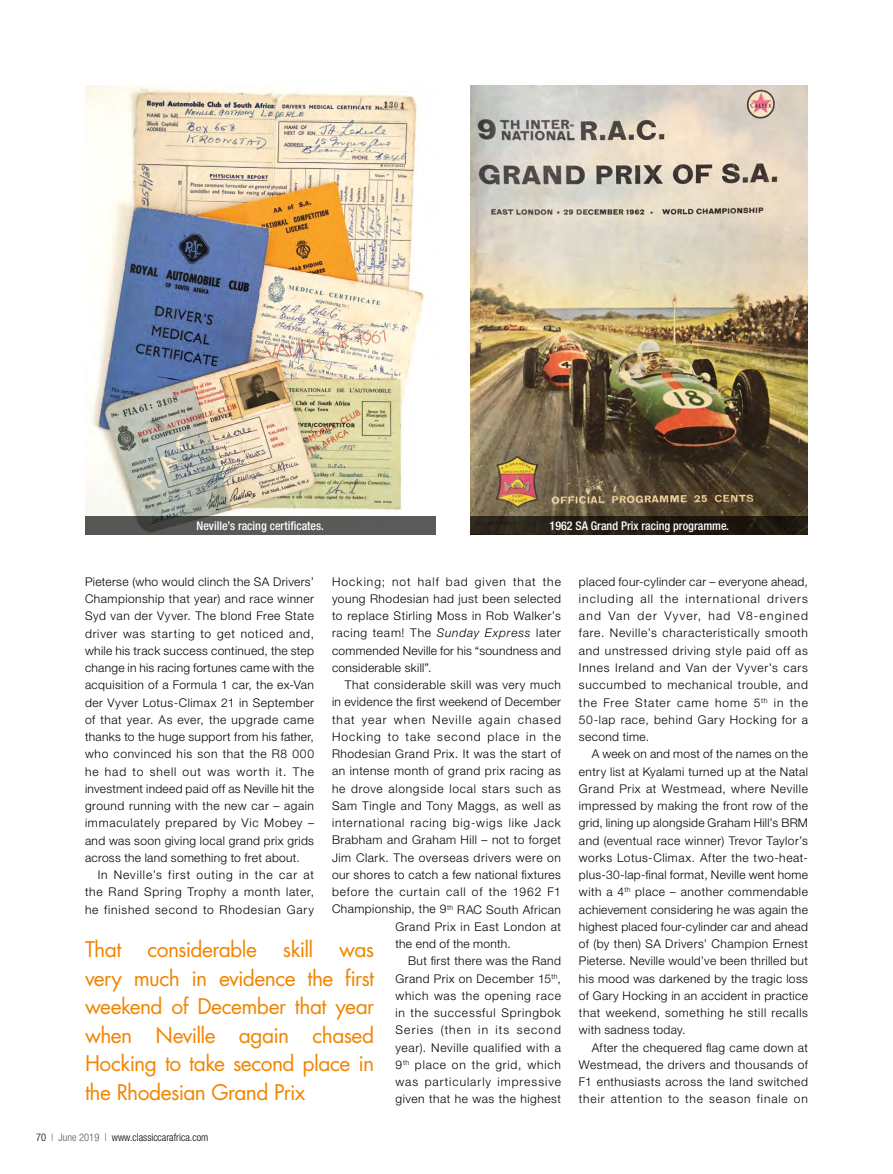
<style>
.page{position:relative;width:893px;height:1174px;background:#fff}
.page>*{position:absolute;margin:0;border:0;box-sizing:border-box;transform-origin:0 0}
.t1{font:21px/28.5px "Futura Std";letter-spacing:-.025em;color:#f18500;text-align:justify}
.t2{font:300 12px/17.2px "Helvetica Neue LT Std";letter-spacing:.05em;color:#000;text-align:justify}
.t3{font:300 12px "Helvetica Neue LT Std";letter-spacing:.03em;color:#000}
.t4{font:500 condensed 12px "Helvetica Neue LT Std";color:#fff}
.t5{font:300 12px "Helvetica Neue LT Std";letter-spacing:.07em;color:#000}
.t6{font:300 12px "Helvetica Neue LT Std";letter-spacing:.025em;color:#000}
.t7{font:300 12px "Helvetica Neue LT Std";letter-spacing:.075em;color:#000}
.t8{font:300 12px "Helvetica Neue LT Std";letter-spacing:.09em;color:#000}
.t9{font:300 12px "Helvetica Neue LT Std";letter-spacing:.085em;color:#000}
.t10{font:300 12px "Helvetica Neue LT Std";letter-spacing:.08em;color:#000}
.t11{font:300 12px "Helvetica Neue LT Std";letter-spacing:.1em;color:#000}
.t12{font:300 condensed 10.5px "Helvetica Neue LT Std";color:#000}
.s1{font-style:italic}
.s2{color:#565656}
</style>
<div class="page">
<img style="left:85px;top:85px;width:351px;height:432px">
<img style="left:471px;top:85px;width:337px;height:432px">
<svg style="left:85px;top:517px;width:351px;height:18px;background:#565654"></svg>
<svg style="left:471px;top:517px;width:337px;height:18px;background:#231d13"></svg>
<p class="t4" style="left:197px;top:518px;width:129px">Neville’s racing certificates.</p>
<p class="t4" style="left:550px;top:518px;width:181px">1962 SA Grand Prix racing programme.</p>
<p class="t2" style="left:85px;top:572px;width:230px">Pieterse (who would clinch the SA Drivers’ Championship that year) and race winner Syd van der Vyver. The blond Free State driver was starting to get noticed and, while his track success continued, the step change in his racing fortunes came with the acquisition of a Formula 1 car, the ex-Van der Vyver Lotus-Climax 21 in September of that year. As ever, the upgrade came thanks to the huge support from his father, who convinced his son that the R8 000 he had to shell out was worth it. The investment indeed paid off as Neville hit the ground running with the new car – again immaculately prepared by Vic Mobey – and was soon giving local grand prix grids across the land something to fret about.</p>
<p class="t2" style="left:85px;top:866px;width:230px;text-indent:13px">In Neville’s first outing in the car at the Rand Spring Trophy a month later, he finished second to Rhodesian Gary</p>
<p class="t2" style="left:332px;top:572px;width:230px">Hocking; not half bad given that the young Rhodesian had just been selected to replace Stirling Moss in Rob Walker’s racing team! The <span class="s1">Sunday Express</span> later commended Neville for his “soundness and considerable skill”.</p>
<p class="t2" style="left:345px;top:676px;width:218px">That considerable skill was very much</p>
<p class="t6" style="left:332px;top:695px;width:230px">in evidence the first weekend of December</p>
<p class="t8" style="left:332px;top:712px;width:230px">that year when Neville again chased</p>
<p class="t9" style="left:332px;top:729px;width:230px">Hocking to take second place in the</p>
<p class="t2" style="left:332px;top:745px;width:230px">Rhodesian Grand Prix. It was the start of</p>
<p class="t2" style="left:332px;top:762px;width:230px">an intense month of grand prix racing as</p>
<p class="t2" style="left:332px;top:779px;width:230px">he drove alongside local stars such as</p>
<p class="t2" style="left:332px;top:796px;width:230px">Sam Tingle and Tony Maggs, as well as</p>
<p class="t7" style="left:332px;top:815px;width:230px">international racing big-wigs like Jack</p>
<p class="t2" style="left:332px;top:831px;width:230px">Brabham and Graham Hill – not to forget</p>
<p class="t2" style="left:332px;top:848px;width:230px">Jim Clark. The overseas drivers were on</p>
<p class="t3" style="left:332px;top:867px;width:230px">our shores to catch a few national fixtures</p>
<p class="t5" style="left:332px;top:884px;width:230px">before the curtain call of the 1962 F1</p>
<p class="t2" style="left:332px;top:900px;width:230px">Championship, the 9<sup>th</sup> RAC South African</p>
<p class="t2" style="left:395px;top:917px;width:167px">Grand Prix in East London at</p>
<p class="t6" style="left:395px;top:936px;width:117px">the end of the month.</p>
<p class="t3" style="left:408px;top:953px;width:154px">But first there was the Rand</p>
<p class="t2" style="left:395px;top:969px;width:167px">Grand Prix on December 15<sup>th</sup>,</p>
<p class="t2" style="left:395px;top:986px;width:167px">which was the opening race</p>
<p class="t2" style="left:395px;top:1004px;width:167px">in the successful Springbok</p>
<p class="t11" style="left:395px;top:1022px;width:167px">Series (then in its second</p>
<p class="t2" style="left:395px;top:1038px;width:167px">year). Neville qualified with a</p>
<p class="t5" style="left:395px;top:1057px;width:167px">9<sup>th</sup> place on the grid, which</p>
<p class="t10" style="left:395px;top:1074px;width:167px">was particularly impressive</p>
<p class="t2" style="left:395px;top:1090px;width:167px">given that he was the highest</p>
<h1 class="t1" style="left:85px;top:935px;width:291px">That considerable skill was very much in evidence the first weekend of December that year when Neville again chased Hocking to take second place in the Rhodesian Grand Prix</h1>
<p class="t12" style="left:36px;top:1131px;width:174px">70 <span class="s2">| June 2019 |</span> www.classiccarafrica.com</p>
<p class="t2" style="left:579px;top:572px;width:230px">placed four-cylinder car – everyone ahead, including all the international drivers and Van der Vyver, had V8-engined fare. Neville’s characteristically smooth and unstressed driving style paid off as Innes Ireland and Van der Vyver’s cars succumbed to mechanical trouble, and the Free Stater came home 5<sup>th</sup> in the 50-lap race, behind Gary Hocking for a second time.</p>
<p class="t2" style="left:579px;top:745px;width:231px;text-indent:13px">A week on and most of the names on the entry list at Kyalami turned up at the Natal Grand Prix at Westmead, where Neville impressed by making the front row of the grid, lining up alongside Graham Hill’s BRM and (eventual race winner) Trevor Taylor’s works Lotus-Climax. After the two-heat&shy;plus-30-lap-final format, Neville went home with a 4<sup>th</sup> place – another commendable achievement considering he was again the highest placed four-cylinder car and ahead of (by then) SA Drivers’ Champion Ernest Pieterse. Neville would’ve been thrilled but his mood was darkened by the tragic loss of Gary Hocking in an accident in practice that weekend, something he still recalls with sadness today.</p>
<p class="t2" style="left:579px;top:1038px;width:230px;text-indent:13px">After the chequered flag came down at Westmead, the drivers and thousands of F1 enthusiasts across the land switched their attention to the season finale on</p>
</div>
